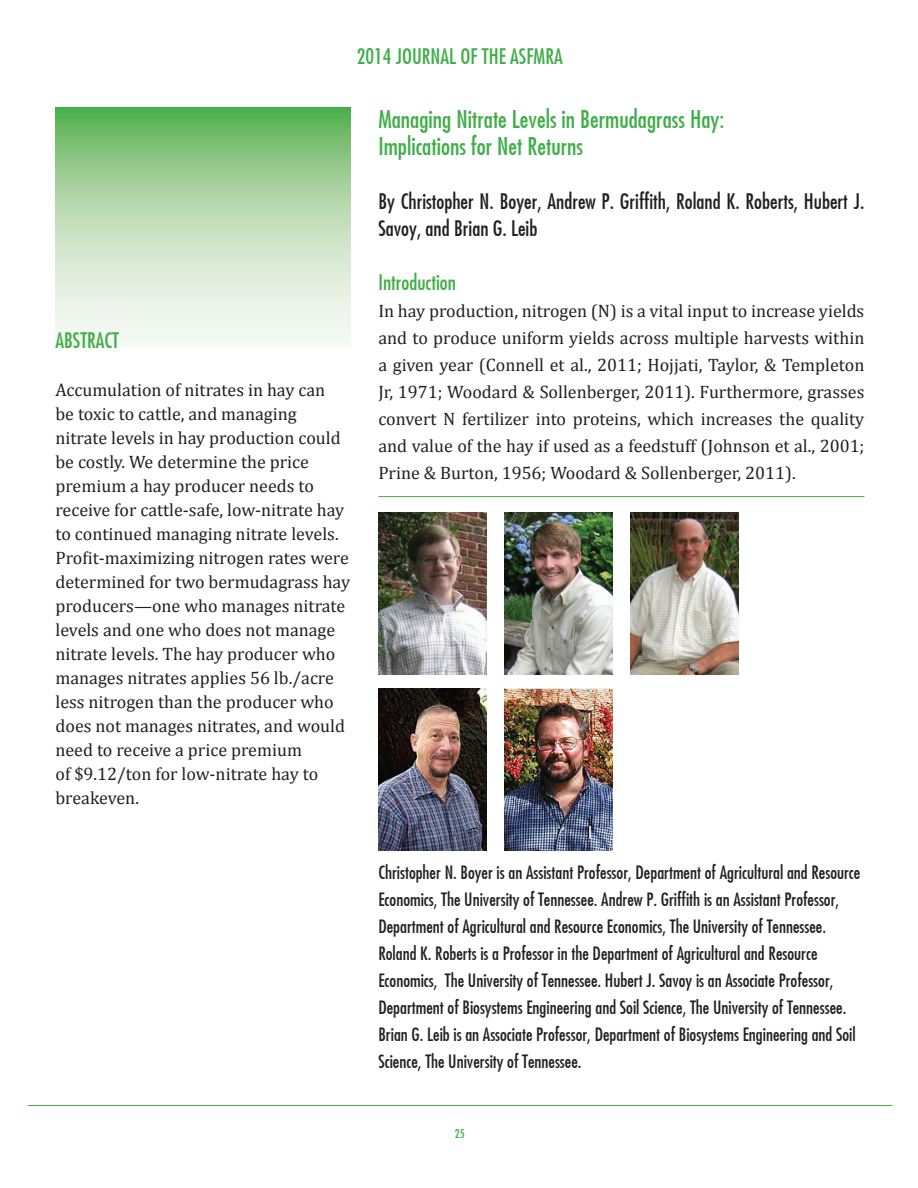
<style>
.page{position:relative;width:918px;height:1188px;background:#fff}
.page>*{position:absolute;margin:0;border:0;box-sizing:border-box;transform-origin:0 0}
.t1{font:24px "Fujiyama Plain";color:#40ae49}
.t2{font:21px/27px "Fujiyama Plain";color:#231f20}
.t3{font:21px "Fujiyama Plain";color:#40ae49}
.t4{font:18px/24px "Cambria";color:#231f20;text-align:justify}
.t5{font:18px/27px "Fujiyama Plain";color:#231f20}
.t6{font:12px "Fujiyama Plain";color:#40ae49}
</style>
<div class="page">
<svg style="left:55px;top:108px;width:296px;height:240px"></svg>
<img style="left:378px;top:688px;width:108px;height:162px">
<img style="left:504px;top:688px;width:108px;height:162px">
<hr style="left:378px;top:496px;width:486px;height:1px;background:#40ae49">
<hr style="left:28px;top:1105px;width:864px;height:1px;background:#40ae49">
<img style="left:378px;top:513px;width:108px;height:162px">
<img style="left:504px;top:513px;width:108px;height:162px">
<img style="left:630px;top:513px;width:108px;height:162px">
<p class="t3" style="left:357px;top:43px;width:207px">2014 JOURNAL OF THE ASFMRA</p>
<p class="t3" style="left:55px;top:327px;width:65px">ABSTRACT</p>
<p class="t4" style="left:55px;top:378px;width:296px;text-align:left">Accumulation of nitrates in hay can<br>be toxic to cattle, and managing nitrate levels in hay production could be costly. We determine the price premium a hay producer needs to receive for cattle-safe, low-nitrate hay to continued managing nitrate levels.<br>Profit-maximizing nitrogen rates were determined for two bermudagrass hay producers—one who manages nitrate levels and one who does not manage nitrate levels. The hay producer who manages nitrates applies 56 lb./acre less nitrogen than the producer who does not manages nitrates, and would need to receive a price premium<br>of $9.12/ton for low-nitrate hay to breakeven.</p>
<p class="t1" style="left:378px;top:104px;width:348px">Managing Nitrate Levels in Bermudagrass Hay:</p>
<p class="t1" style="left:378px;top:131px;width:206px">Implications for Net Returns</p>
<p class="t2" style="left:378px;top:187px;width:487px">By Christopher N. Boyer, Andrew P. Griffith, Roland K. Roberts, Hubert J.<br>Savoy, and Brian G. Leib</p>
<p class="t3" style="left:378px;top:269px;width:79px">Introduction</p>
<p class="t4" style="left:378px;top:297px;width:488px;line-height:27px">In hay production, nitrogen (N) is a vital input to increase yields and to produce uniform yields across multiple harvests within a given year (Connell et al., 2011; Hojjati, Taylor, &amp; Templeton Jr, 1971; Woodard &amp; Sollenberger, 2011). Furthermore, grasses convert N fertilizer into proteins, which increases the quality and value of the hay if used as a feedstuff (Johnson et al., 2001; Prine &amp; Burton, 1956; Woodard &amp; Sollenberger, 2011).</p>
<p class="t5" style="left:378px;top:859px;width:484px">Christopher N. Boyer is an Assistant Professor, Department of Agricultural and Resource Economics, The University of Tennessee. Andrew P. Griffith is an Assistant Professor, Department of Agricultural and Resource Economics, The University of Tennessee.<br>Roland K. Roberts is a Professor in the Department of Agricultural and Resource Economics, The University of Tennessee. Hubert J. Savoy is an Associate Professor, Department of Biosystems Engineering and Soil Science, The University of Tennessee.<br>Brian G. Leib is an Associate Professor, Department of Biosystems Engineering and Soil Science, The University of Tennessee.</p>
<p class="t6" style="left:455px;top:1126px;width:11px">25</p>
</div>
